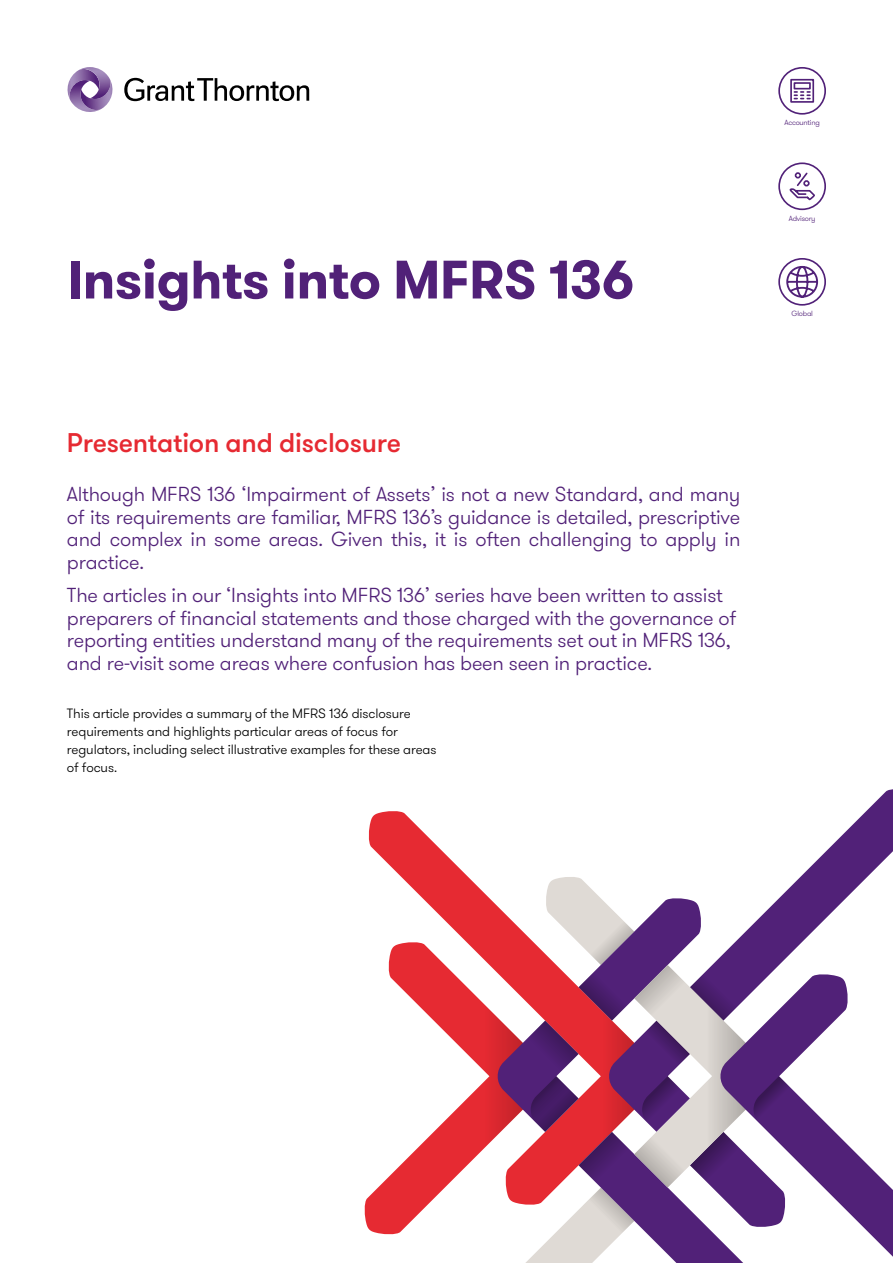
<style>
.page{position:relative;width:893px;height:1263px;background:#fff}
.page>*{position:absolute;margin:0;border:0;box-sizing:border-box;transform-origin:0 0}
.t1{font:700 54px "GT Walsheim Pro";letter-spacing:-.01em;color:#512178}
.t2{font:500 27px "GT Walsheim Pro";letter-spacing:-.01em;color:#e62a32}
.t3{font:300 20.25px/22.5px "GT Walsheim Pro";letter-spacing:-.01em;color:#512178;text-align:justify}
.t4{font:300 13.5px/18px "GT Walsheim Pro";letter-spacing:-.01em;color:#000}
.t5{font:300 7.5px "GT Walsheim Pro";letter-spacing:-.03em;color:#512178}
</style>
<div class="page">
<svg style="left:778px;top:67px;width:48px;height:48px"></svg>
<svg style="left:778px;top:258px;width:48px;height:48px"></svg>
<svg style="left:778px;top:162px;width:48px;height:48px"></svg>
<svg style="left:124px;top:78px;width:185px;height:23px"></svg>
<hr style="left:128px;top:112px;width:181px;height:1px;background:#512178">
<svg style="left:67px;top:67px;width:46px;height:45px"></svg>
<svg style="left:368px;top:811px;width:99px;height:74px;fill:#e62a32"></svg>
<svg style="left:365px;top:942px;width:44px;height:293px"></svg>
<svg style="left:798px;top:789px;width:95px;height:157px"></svg>
<svg style="left:798px;top:974px;width:95px;height:283px"></svg>
<svg style="left:409px;top:876px;width:389px;height:387px"></svg>
<h1 class="t1" style="left:67px;top:244px;width:569px">Insights into MFRS 136</h1>
<p class="t5" style="left:785px;top:118px;width:37px">Accounting</p>
<p class="t5" style="left:789px;top:213px;width:28px">Advisory</p>
<p class="t5" style="left:791px;top:309px;width:23px">Global</p>
<h2 class="t2" style="left:67px;top:426px;width:336px">Presentation and disclosure</h2>
<p class="t3" style="left:67px;top:483px;width:675px">Although MFRS 136 ‘Impairment of Assets’ is not a new Standard, and many of its requirements are familiar, MFRS 136’s guidance is detailed, prescriptive and complex in some areas. Given this, it is often challenging to apply in practice.</p>
<p class="t3" style="left:67px;top:584px;width:671px;text-align:left">The articles in our ‘Insights into MFRS 136’ series have been written to assist preparers of financial statements and those charged with the governance of reporting entities understand many of the requirements set out in MFRS 136, and re-visit some areas where confusion has been seen in practice.</p>
<p class="t4" style="left:67px;top:705px;width:371px">This article provides a summary of the MFRS 136 disclosure requirements and highlights particular areas of focus for regulators, including select illustrative examples for these areas of focus.</p>
</div>
